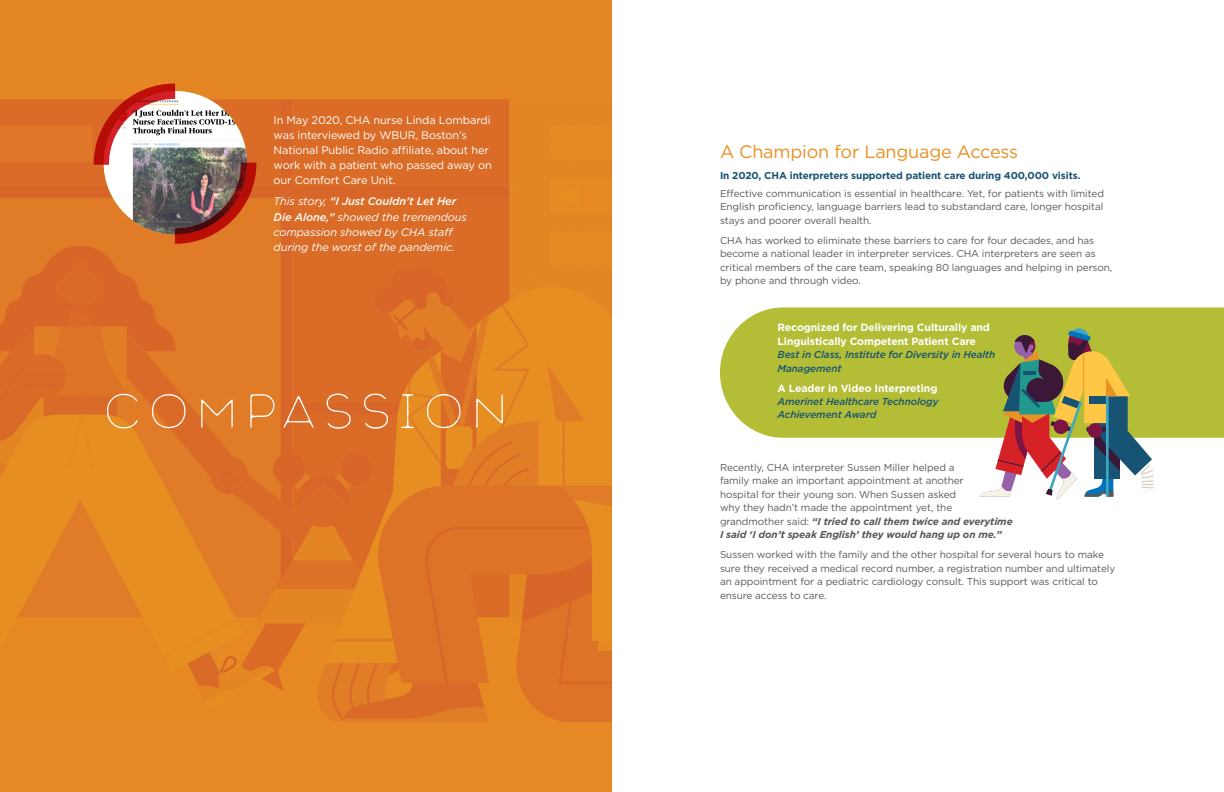
<style>
.page{position:relative;width:1224px;height:792px;background:#fff}
.page>*{position:absolute;margin:0;border:0;box-sizing:border-box;transform-origin:0 0}
.t1{font:60px "Intro Rust Line";letter-spacing:-.015em;color:#fff}
.t2{font:18px "Gotham";letter-spacing:-.01em;color:#e89022}
.t3{font:11px/15px "Gotham";letter-spacing:-.01em;color:#fff}
.t4{font:italic 11px/15px "Gotham";letter-spacing:-.01em;color:#fff}
.t5{font:700 10.5px/14px "Gotham";letter-spacing:-.01em;color:#fff}
.t6{font:10px/13.5px "Gotham";letter-spacing:-.01em;color:#57585a}
.t7{font:italic 500 10px/14px "Gotham";letter-spacing:-.01em;color:#175473}
.t8{font:700 10px "Gotham";letter-spacing:-.01em;color:#175473}
.s1{font-weight:500}
.s2{font-weight:700;font-style:italic}
</style>
<div class="page">
<img style="left:0;top:0;width:612px;height:792px">
<img style="left:94px;top:84px;width:162px;height:160px">
<div style="left:720px;top:307px;width:504px;height:131px;background:#b3bd35"></div>
<svg style="left:980px;top:328px;width:174px;height:172px"></svg>
<p class="t3" style="left:274px;top:112px;width:220px">In May 2020, CHA nurse Linda Lombardi was interviewed by WBUR, Boston’s National Public Radio affiliate, about her work with a patient who passed away on our Comfort Care Unit.</p>
<p class="t4" style="left:274px;top:194px;width:195px">This story, <span class="s1">“I Just Couldn’t Let Her Die Alone,”</span> showed the tremendous compassion showed by CHA staff during the worst of the pandemic.</p>
<h1 class="t1" style="left:100px;top:376px;width:414px">compassion</h1>
<h2 class="t2" style="left:720px;top:141px;width:300px">A Champion for Language Access</h2>
<p class="t8" style="left:720px;top:169px;width:362px">In 2020, CHA interpreters supported patient care during 400,000 visits.</p>
<p class="t6" style="left:720px;top:186px;width:386px;text-align:justify">Effective communication is essential in healthcare. Yet, for patients with limited English proficiency, language barriers lead to substandard care, longer hospital stays and poorer overall health.</p>
<p class="t6" style="left:720px;top:233px;width:394px">CHA has worked to eliminate these barriers to care for four decades, and has become a national leader in interpreter services. CHA interpreters are seen as critical members of the care team, speaking 80 languages and helping in person, by phone and through video.</p>
<p class="t5" style="left:778px;top:320px;width:214px">Recognized for Delivering Culturally and<br>Linguistically Competent Patient Care</p>
<p class="t7" style="left:778px;top:347px;width:219px">Best in Class, Institute for Diversity in Health<br>Management</p>
<p class="t5" style="left:778px;top:382px;width:161px">A Leader in Video Interpreting</p>
<p class="t7" style="left:778px;top:395px;width:163px;line-height:13px">Amerinet Healthcare Technology<br>Achievement Award</p>
<p class="t6" style="left:720px;top:460px;width:294px">Recently, CHA interpreter Sussen Miller helped a<br>family make an important appointment at another<br>hospital for their young son. When Sussen asked<br>why they hadn’t made the appointment yet, the grandmother said: <span class="s2">“I tried to call them twice and everytime I said ‘I don’t speak English’ they would hang up on me.”</span></p>
<p class="t6" style="left:720px;top:548px;width:397px">Sussen worked with the family and the other hospital for several hours to make sure they received a medical record number, a registration number and ultimately an appointment for a pediatric cardiology consult. This support was critical to ensure access to care.</p>
</div>
